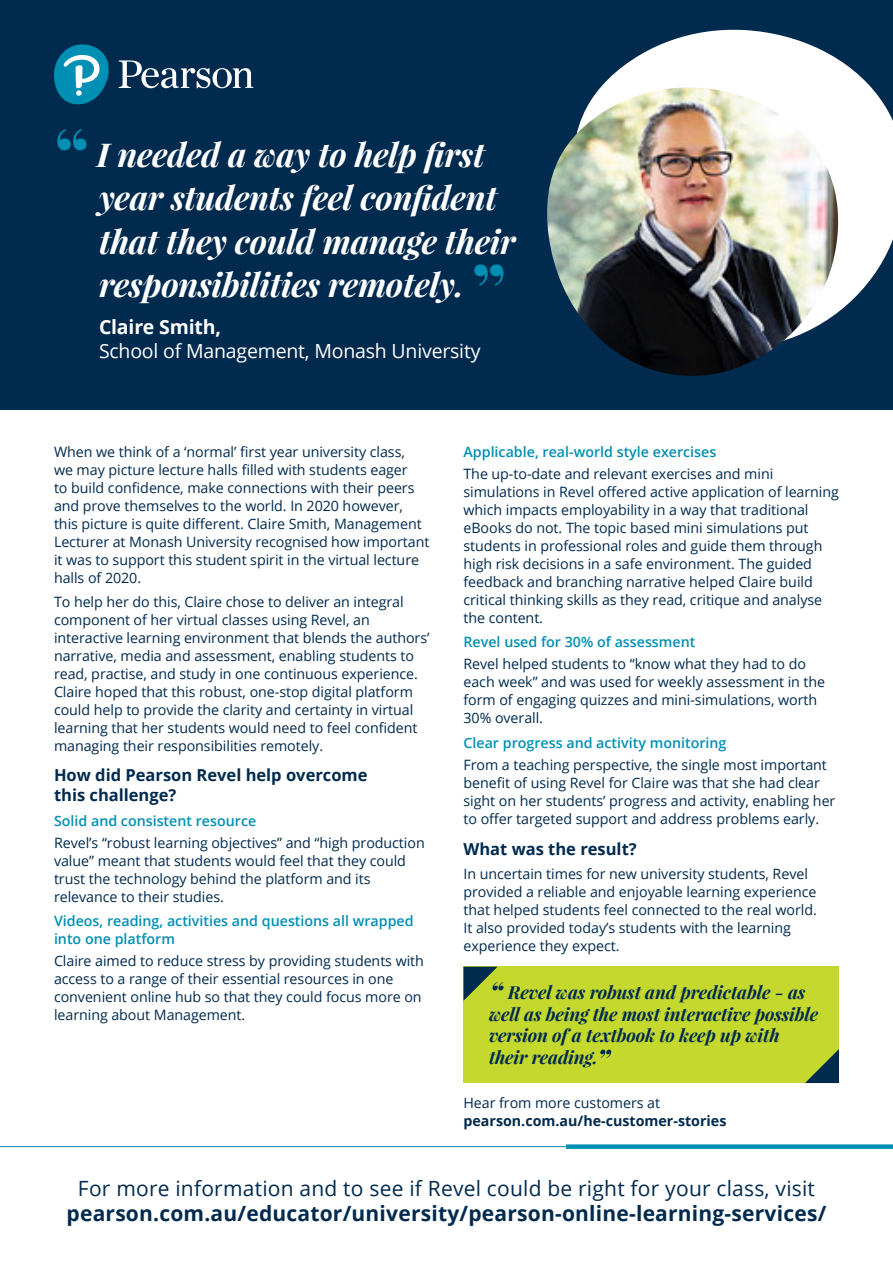
<style>
.page{position:relative;width:893px;height:1263px;background:#fff}
.page>*{position:absolute;margin:0;border:0;box-sizing:border-box;transform-origin:0 0}
.t1{font:700 76.5px "Playfair Display";color:#008fb4}
.t2{font:italic 700 33px/43.5px "Playfair Display";letter-spacing:-.01em;color:#fff}
.t3{font:700 21px "Open Sans";letter-spacing:.01em;color:#002a4e}
.t4{font:21px "Open Sans";letter-spacing:.01em;color:#002a4e}
.t5{font:19.5px "Open Sans";letter-spacing:-.01em;color:#fff}
.t6{font:700 19.5px "Open Sans";letter-spacing:-.01em;color:#fff}
.t7{font:italic 700 18px/21.6px "Playfair Display";letter-spacing:-.01em;color:#002a4e}
.t8{font:700 16.5px/19.8px "Open Sans";color:#002a4e}
.t9{font:14.25px/18px "Open Sans";letter-spacing:-.005em;color:#002a4e}
.t10{font:600 14.25px/18px "Open Sans";color:#008fb4}
.t11{font:700 14.25px "Open Sans";color:#002a4e}
.s1{font-size:30px}
</style>
<div class="page">
<div style="left:0;top:0;width:893px;height:409px;background:#002a4e"></div>
<svg style="left:601px;top:29px;width:292px;height:282px;fill:#fff"></svg>
<hr style="left:0;top:1146px;width:893px;height:1px;background:#008fb4">
<div style="left:566px;top:1144px;width:327px;height:5px;background:#008fb4"></div>
<img style="left:547px;top:87px;width:293px;height:289px">
<div style="left:463px;top:967px;width:376px;height:116px;background:#c4d82e"></div>
<svg style="left:600px;top:1049px;width:11px;height:9px"></svg>
<svg style="left:463px;top:967px;width:34px;height:34px"></svg>
<svg style="left:805px;top:1049px;width:34px;height:34px"></svg>
<svg style="left:119px;top:60px;width:134px;height:28px"></svg>
<svg style="left:54px;top:44px;width:55px;height:61px"></svg>
<h1 class="t1" style="left:54px;top:108px;width:37px">“</h1>
<h2 class="t2" style="left:97px;top:131px;width:420px">I needed a way to help first year students feel confident that they could manage their responsibilities remotely.</h2>
<h3 class="t6" style="left:99px;top:313px;width:123px">Claire Smith,</h3>
<h1 class="t1" style="left:472px;top:243px;width:37px">”</h1>
<h3 class="t5" style="left:99px;top:337px;width:383px">School of Management, Monash University</h3>
<p class="t9" style="left:54px;top:442px;width:377px">When we think of a ‘normal’ first year university class,<br>we may picture lecture halls filled with students eager<br>to build confidence, make connections with their peers and prove themselves to the world. In 2020 however, this picture is quite different. Claire Smith, Management Lecturer at Monash University recognised how important it was to support this student spirit in the virtual lecture halls of 2020.</p>
<p class="t9" style="left:54px;top:592px;width:377px">To help her do this, Claire chose to deliver an integral component of her virtual classes using Revel, an interactive learning environment that blends the authors’ narrative, media and assessment, enabling students to read, practise, and study in one continuous experience.<br>Claire hoped that this robust, one-stop digital platform could help to provide the clarity and certainty in virtual learning that her students would need to feel confident managing their responsibilities remotely.</p>
<p class="t8" style="left:54px;top:765px;width:315px">How did Pearson Revel help overcome this challenge?</p>
<p class="t10" style="left:54px;top:811px;width:204px">Solid and consistent resource</p>
<p class="t9" style="left:54px;top:833px;width:372px">Revel’s “robust learning objectives” and “high production value” meant that students would feel that they could trust the technology behind the platform and its relevance to their studies.</p>
<p class="t10" style="left:54px;top:912px;width:361px">Videos, reading, activities and questions all wrapped into one platform</p>
<p class="t9" style="left:54px;top:952px;width:371px">Claire aimed to reduce stress by providing students with access to a range of their essential resources in one convenient online hub so that they could focus more on learning about Management.</p>
<p class="t10" style="left:463px;top:442px;width:254px">Applicable, real-world style exercises</p>
<p class="t9" style="left:463px;top:464px;width:377px">The up-to-date and relevant exercises and mini simulations in Revel offered active application of learning which impacts employability in a way that traditional eBooks do not. The topic based mini simulations put students in professional roles and guide them through high risk decisions in a safe environment. The guided feedback and branching narrative helped Claire build critical thinking skills as they read, critique and analyse the content.</p>
<p class="t10" style="left:463px;top:633px;width:233px">Revel used for 30% of assessment</p>
<p class="t9" style="left:463px;top:655px;width:363px">Revel helped students to “know what they had to do each week” and was used for weekly assessment in the form of engaging quizzes and mini-simulations, worth 30% overall.</p>
<p class="t10" style="left:463px;top:733px;width:264px">Clear progress and activity monitoring</p>
<p class="t9" style="left:463px;top:755px;width:373px">From a teaching perspective, the single most important benefit of using Revel for Claire was that she had clear sight on her students’ progress and activity, enabling her to offer targeted support and address problems early.</p>
<p class="t8" style="left:463px;top:838px;width:175px">What was the result?</p>
<p class="t9" style="left:463px;top:864px;width:355px">In uncertain times for new university students, Revel provided a reliable and enjoyable learning experience that helped students feel connected to the real world.<br>It also provided today’s students with the learning experience they expect.</p>
<p class="t7" style="left:489px;top:981px;width:331px"><span class="s1">“</span> Revel was robust and predictable - as well as being the most interactive possible version of a textbook to keep up with their reading.</p>
<p class="t9" style="left:463px;top:1093px;width:198px">Hear from more customers at</p>
<p class="t11" style="left:463px;top:1110px;width:264px">pearson.com.au/he-customer-stories</p>
<h3 class="t4" style="left:78px;top:1174px;width:739px">For more information and to see if Revel could be right for your class, visit</h3>
<h3 class="t3" style="left:67px;top:1198px;width:761px">pearson.com.au/educator/university/pearson-online-learning-services/</h3>
</div>
